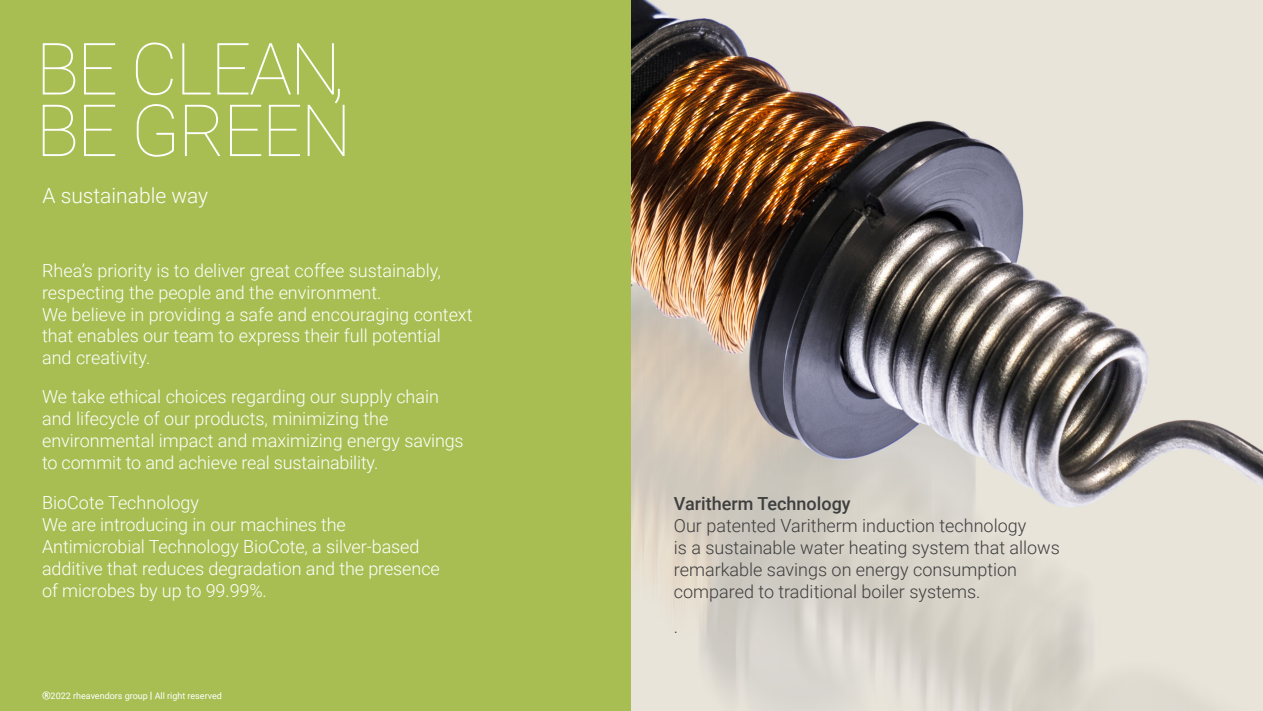
<style>
.page{position:relative;width:1263px;height:711px;background:#fff}
.page>*{position:absolute;margin:0;border:0;box-sizing:border-box;transform-origin:0 0}
.t1{font:100 72px/61.5px "Roboto";letter-spacing:-.03em;color:#fff}
.t2{font:300 21px "Roboto";color:#fff}
.t3{font:300 18px/21.9px "Roboto";color:#fff}
.t4{font:300 18px/21.9px "Roboto";color:#3e3e3f}
.t5{font:500 18px "Roboto";color:#3e3e3f}
.t6{font:9px "Roboto";color:#fff}
.s1{font-family:"Andale Mono";font-size:13.5px}
</style>
<div class="page">
<div style="left:0;top:0;width:631px;height:710px;background:#a8be52"></div>
<img style="left:631px;top:0;width:631px;height:710px">
<h1 class="t1" style="left:36px;top:39px;width:317px">BE CLEAN,<br>BE GREEN</h1>
<p class="t2" style="left:43px;top:183px;width:167px">A sustainable way</p>
<p class="t3" style="left:42px;top:259px;width:432px">Rhea’s priority is to deliver great coffee sustainably, respecting the people and the environment.<br>We believe in providing a safe and encouraging context that enables our team to express their full potential and creativity.</p>
<p class="t3" style="left:42px;top:385px;width:423px">We take ethical choices regarding our supply chain and lifecycle of our products, minimizing the environmental impact and maximizing energy savings to commit to and achieve real sustainability.</p>
<p class="t3" style="left:42px;top:491px;width:399px">BioCote Technology<br>We are introducing in our machines the Antimicrobial Technology BioCote, a silver-based additive that reduces degradation and the presence of microbes by up to 99.99%.</p>
<p class="t5" style="left:674px;top:493px;width:178px">Varitherm Technology</p>
<p class="t4" style="left:674px;top:514px;width:388px">Our patented Varitherm induction technology<br>is a sustainable water heating system that allows remarkable savings on energy consumption compared to traditional boiler systems.</p>
<p class="t4" style="left:674px;top:615px;width:6px">.</p>
<p class="t6" style="left:43px;top:689px;width:181px"><span class="s1">®</span>2022 rheavendors group All right reserved</p>
</div>
